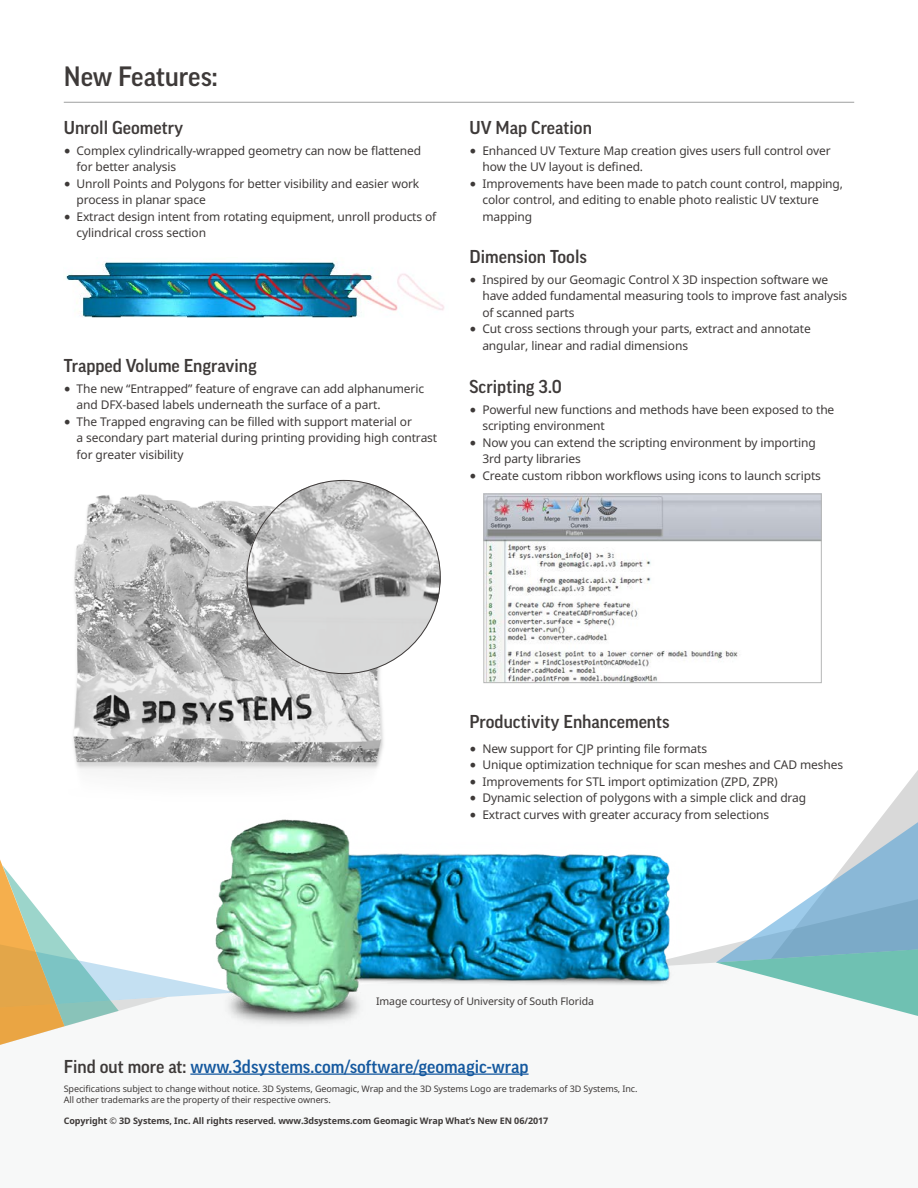
<style>
.page{position:relative;width:918px;height:1188px;background:#fff}
.page>*{position:absolute;margin:0;border:0;box-sizing:border-box;transform-origin:0 0}
.t1{font:500 27px "Good Pro";color:#3e3a39}
.t2{font:500 18px "Good Pro";color:#3e3a39}
.t3{font:500 18px "Good Pro";color:#15599f}
.t4{font:12px/16.5px "Noto Sans";letter-spacing:-.01em;color:#3e3a39}
.t5{font:10.5px "Noto Sans";letter-spacing:-.01em;color:#3e3a39}
.t6{font:9px/10.8px "Noto Sans";letter-spacing:-.01em;color:#3e3a39}
.t7{font:700 9px "Noto Sans";letter-spacing:-.01em;color:#3e3a39}
.s1{font-family:"Minion Pro";font-size:18px}
.s2{color:#3e3a39}
</style>
<div class="page">
<svg style="left:699px;top:770px;width:219px;height:246px"></svg>
<svg style="left:0;top:860px;width:189px;height:185px"></svg>
<hr style="left:190px;top:1074px;width:339px;height:1px;background:#15599f">
<img style="left:66px;top:262px;width:378px;height:56px">
<hr style="left:64px;top:102px;width:790px;height:1px;background:#9fa0a0">
<img style="left:485px;top:496px;width:335px;height:185px">
<div style="left:483px;top:494px;width:339px;height:189px;border:1px solid #b5b6b6"></div>
<img style="left:73px;top:490px;width:355px;height:282px">
<img style="left:247px;top:480px;width:194px;height:194px;border-radius:97px">
<img style="left:189px;top:819px;width:510px;height:208px">
<h1 class="t1" style="left:64px;top:61px;width:155px">New Features:</h1>
<h2 class="t2" style="left:64px;top:117px;width:121px">Unroll Geometry</h2>
<p class="t4" style="left:77px;top:142px;width:346px;text-indent:-13px"><span class="s1">•</span> Complex cylindrically-wrapped geometry can now be flattened for better analysis</p>
<p class="t4" style="left:77px;top:175px;width:344px;text-indent:-13px"><span class="s1">•</span> Unroll Points and Polygons for better visibility and easier work process in planar space</p>
<p class="t4" style="left:77px;top:208px;width:361px;text-indent:-13px"><span class="s1">•</span> Extract design intent from rotating equipment, unroll products of cylindrical cross section</p>
<h2 class="t2" style="left:64px;top:355px;width:194px">Trapped Volume Engraving</h2>
<p class="t4" style="left:77px;top:380px;width:349px;text-indent:-13px"><span class="s1">•</span> The new “Entrapped” feature of engrave can add alphanumeric and DFX-based labels underneath the surface of a part.</p>
<p class="t4" style="left:77px;top:413px;width:362px;text-indent:-13px"><span class="s1">•</span> The Trapped engraving can be filled with support material or<br>a secondary part material during printing providing high contrast for greater visibility</p>
<h2 class="t2" style="left:470px;top:117px;width:124px">UV Map Creation</h2>
<p class="t4" style="left:482px;top:142px;width:350px;text-indent:-13px"><span class="s1">•</span> Enhanced UV Texture Map creation gives users full control over how the UV layout is defined.</p>
<p class="t4" style="left:482px;top:175px;width:362px;text-indent:-13px"><span class="s1">•</span> Improvements have been made to patch count control, mapping, color control, and editing to enable photo realistic UV texture mapping</p>
<h2 class="t2" style="left:470px;top:246px;width:119px">Dimension Tools</h2>
<p class="t4" style="left:482px;top:271px;width:366px;text-indent:-13px"><span class="s1">•</span> Inspired by our Geomagic Control X 3D inspection software we have added fundamental measuring tools to improve fast analysis of scanned parts</p>
<p class="t4" style="left:482px;top:320px;width:330px;text-indent:-13px"><span class="s1">•</span> Cut cross sections through your parts, extract and annotate angular, linear and radial dimensions</p>
<h2 class="t2" style="left:470px;top:377px;width:94px">Scripting 3.0</h2>
<p class="t4" style="left:482px;top:401px;width:354px;text-indent:-13px"><span class="s1">•</span> Powerful new functions and methods have been exposed to the scripting environment</p>
<p class="t4" style="left:482px;top:434px;width:335px;text-indent:-13px"><span class="s1">•</span> Now you can extend the scripting environment by importing<br>3rd party libraries</p>
<p class="t4" style="left:470px;top:467px;width:353px"><span class="s1">•</span> Create custom ribbon workflows using icons to launch scripts</p>
<h2 class="t2" style="left:470px;top:711px;width:202px">Productivity Enhancements</h2>
<p class="t4" style="left:470px;top:740px;width:239px"><span class="s1">•</span> New support for CJP printing file formats</p>
<p class="t4" style="left:470px;top:756px;width:375px"><span class="s1">•</span> Unique optimization technique for scan meshes and CAD meshes</p>
<p class="t4" style="left:470px;top:773px;width:310px"><span class="s1">•</span> Improvements for STL import optimization (ZPD, ZPR)</p>
<p class="t4" style="left:470px;top:789px;width:338px"><span class="s1">•</span> Dynamic selection of polygons with a simple click and drag</p>
<p class="t4" style="left:470px;top:806px;width:301px"><span class="s1">•</span> Extract curves with greater accuracy from selections</p>
<p class="t5" style="left:376px;top:994px;width:219px">Image courtesy of University of South Florida</p>
<h2 class="t3" style="left:64px;top:1056px;width:466px"><span class="s2">Find out more at:</span> www.3dsystems.com/software/geomagic-wrap</h2>
<p class="t6" style="left:64px;top:1083px;width:575px">Specifications subject to change without notice. 3D Systems, Geomagic, Wrap and the 3D Systems Logo are trademarks of 3D Systems, Inc.<br>All other trademarks are the property of their respective owners.</p>
<p class="t7" style="left:64px;top:1115px;width:486px">Copyright © 3D Systems, Inc. All rights reserved. www.3dsystems.com Geomagic Wrap What’s New EN 06/2017</p>
</div>
